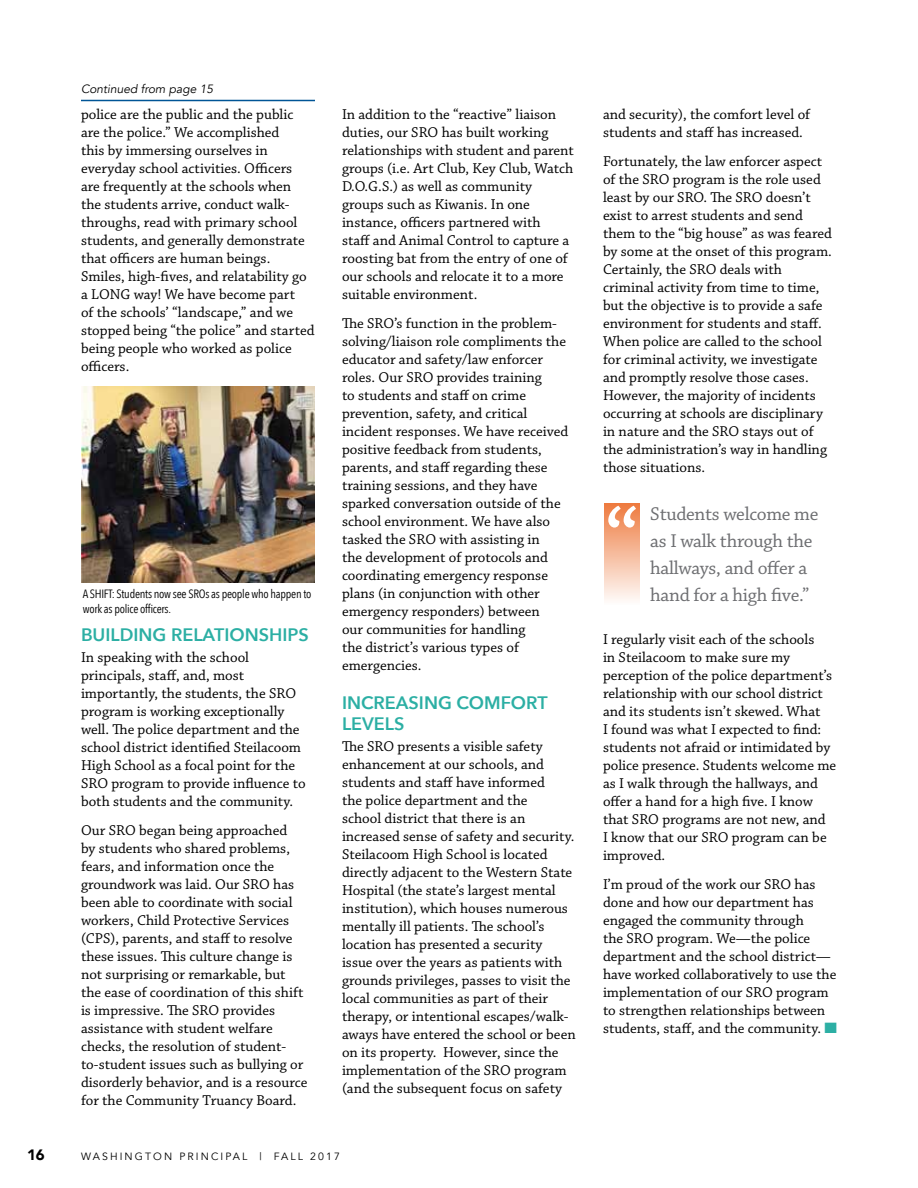
<style>
.page{position:relative;width:918px;height:1188px;background:#fff}
.page>*{position:absolute;margin:0;border:0;box-sizing:border-box;transform-origin:0 0}
.t1{font:19.5px/27px "Chaparral Pro";letter-spacing:-.015em;color:#6d6e71}
.t2{font:600 18px/21px "Avenir Next";color:#2cafa4}
.t3{font:15px/18px "Chaparral Pro";color:#000}
.t4{font:900 15px "Avenir";color:#000}
.t5{font:12px/15px "Avenir Next Condensed";letter-spacing:-.02em;color:#000}
.t6{font:italic 12px "Avenir";color:#000}
.t7{font:10.5px "Avenir";letter-spacing:.2em;color:#000}
.s1{color:#2cafa4}
</style>
<div class="page">
<hr style="left:81px;top:100px;width:234px;height:1px;background:#005596">
<img style="left:81px;top:386px;width:234px;height:197px">
<div style="left:604px;top:503px;width:36px;height:101px;background:linear-gradient(to bottom,#ee7a3e,#fefcfb)"></div>
<svg style="left:608px;top:506px;width:28px;height:22px"></svg>
<p class="t6" style="left:81px;top:82px;width:134px">Continued from page 15</p>
<p class="t3" style="left:81px;top:106px;width:235px">police are the public and the public are the police.” We accomplished<br>this by immersing ourselves in everyday school activities. Officers are frequently at the schools when the students arrive, conduct walk&shy;throughs, read with primary school students, and generally demonstrate that officers are human beings.<br>Smiles, high-fives, and relatability go a LONG way! We have become part<br>of the schools’ “landscape,” and we stopped being “the police” and started being people who worked as police officers.</p>
<p class="t5" style="left:83px;top:585px;width:230px">A SHIFT: Students now see SROs as people who happen to work as police officers.</p>
<p class="t2" style="left:81px;top:624px;width:229px">BUILDING RELATIONSHIPS</p>
<p class="t3" style="left:81px;top:649px;width:226px">In speaking with the school principals, staff, and, most importantly, the students, the SRO program is working exceptionally well. The police department and the school district identified Steilacoom High School as a focal point for the SRO program to provide influence to both students and the community.</p>
<p class="t3" style="left:81px;top:821px;width:228px">Our SRO began being approached<br>by students who shared problems, fears, and information once the groundwork was laid. Our SRO has been able to coordinate with social workers, Child Protective Services (CPS), parents, and staff to resolve these issues. This culture change is not surprising or remarkable, but the ease of coordination of this shift is impressive. The SRO provides assistance with student welfare checks, the resolution of student&shy;to-student issues such as bullying or disorderly behavior, and is a resource for the Community Truancy Board.</p>
<p class="t3" style="left:342px;top:106px;width:233px">In addition to the “reactive” liaison duties, our SRO has built working relationships with student and parent groups (i.e. Art Club, Key Club, Watch D.O.G.S.) as well as community groups such as Kiwanis. In one instance, officers partnered with<br>staff and Animal Control to capture a roosting bat from the entry of one of our schools and relocate it to a more suitable environment.</p>
<p class="t3" style="left:342px;top:314px;width:228px">The SRO’s function in the problem&shy;solving/liaison role compliments the educator and safety/law enforcer roles. Our SRO provides training<br>to students and staff on crime prevention, safety, and critical incident responses. We have received positive feedback from students, parents, and staff regarding these training sessions, and they have sparked conversation outside of the school environment. We have also tasked the SRO with assisting in<br>the development of protocols and coordinating emergency response plans (in conjunction with other emergency responders) between<br>our communities for handling<br>the district’s various types of emergencies.</p>
<p class="t2" style="left:342px;top:691px;width:207px">INCREASING COMFORT<br>LEVELS</p>
<p class="t3" style="left:342px;top:737px;width:235px">The SRO presents a visible safety enhancement at our schools, and students and staff have informed<br>the police department and the<br>school district that there is an increased sense of safety and security.<br>Steilacoom High School is located directly adjacent to the Western State Hospital (the state’s largest mental institution), which houses numerous mentally ill patients. The school’s location has presented a security issue over the years as patients with grounds privileges, passes to visit the local communities as part of their therapy, or intentional escapes/walk&shy;aways have entered the school or been on its property. However, since the implementation of the SRO program (and the subsequent focus on safety</p>
<p class="t4" style="left:27px;top:1142px;width:19px">16</p>
<p class="t7" style="left:81px;top:1150px;width:260px">WASHINGTON PRINCIPAL | FALL 2017</p>
<p class="t3" style="left:603px;top:106px;width:209px">and security), the comfort level of students and staff has increased.</p>
<p class="t3" style="left:603px;top:152px;width:231px">Fortunately, the law enforcer aspect of the SRO program is the role used least by our SRO. The SRO doesn’t exist to arrest students and send them to the “big house” as was feared by some at the onset of this program.<br>Certainly, the SRO deals with criminal activity from time to time, but the objective is to provide a safe environment for students and staff.<br>When police are called to the school for criminal activity, we investigate and promptly resolve those cases.<br>However, the majority of incidents occurring at schools are disciplinary in nature and the SRO stays out of the administration’s way in handling those situations.</p>
<h1 class="t1" style="left:650px;top:501px;width:170px">Students welcome me as I walk through the hallways, and offer a hand for a high five.”</h1>
<p class="t3" style="left:603px;top:631px;width:235px">I regularly visit each of the schools<br>in Steilacoom to make sure my perception of the police department’s relationship with our school district and its students isn’t skewed. What<br>I found was what I expected to find: students not afraid or intimidated by police presence. Students welcome me as I walk through the hallways, and offer a hand for a high five. I know that SRO programs are not new, and<br>I know that our SRO program can be improved.</p>
<p class="t3" style="left:603px;top:875px;width:235px">I’m proud of the work our SRO has done and how our department has engaged the community through<br>the SRO program. We—the police department and the school district— have worked collaboratively to use the implementation of our SRO program to strengthen relationships between students, staff, and the community. <span class="s1">■</span></p>
</div>
